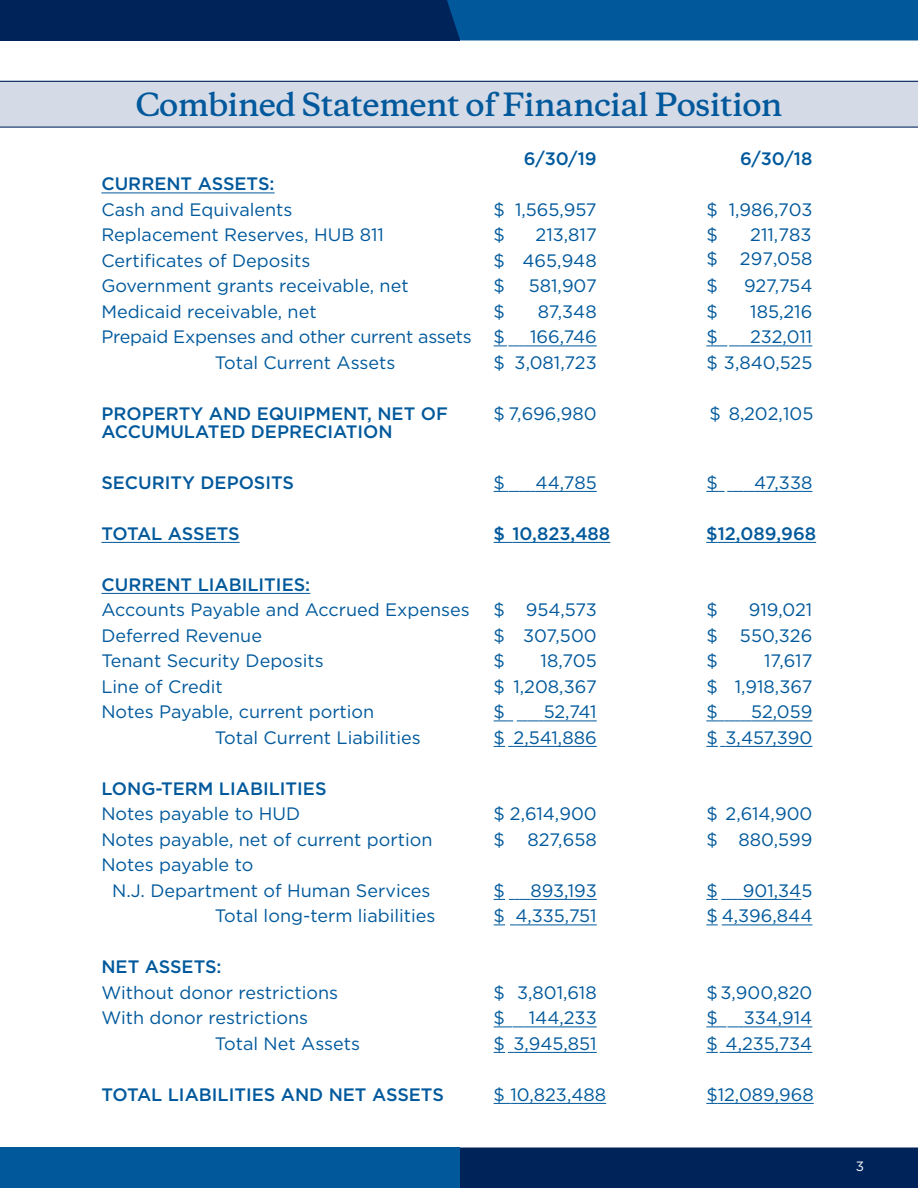
<style>
.page{position:relative;width:918px;height:1188px;background:#fff}
.page>*{position:absolute;margin:0;border:0;box-sizing:border-box;transform-origin:0 0}
.t1{font:700 30px "AQR Copernicus";letter-spacing:-.02em;color:#01599c}
.t2{font:18px/25.5px "Gotham";color:#01599c}
.t3{font:500 18px "Gotham";color:#01599c}
.t4{font:13.5px "Gotham";color:#fff}
.s1{font-family:"Minion Pro"}
</style>
<div class="page">
<div style="left:460px;top:1148px;width:458px;height:40px;background:#00245a"></div>
<div style="left:0;top:80px;width:918px;height:48px;background:#d5dae7"></div>
<hr style="left:101px;top:193px;width:174px;height:1px;background:#01599c">
<svg style="left:494px;top:346px;width:36px;height:1px"></svg>
<hr style="left:530px;top:346px;width:67px;height:1px;background:#01599c">
<svg style="left:706px;top:346px;width:44px;height:1px"></svg>
<hr style="left:750px;top:346px;width:62px;height:1px;background:#01599c">
<svg style="left:494px;top:491px;width:42px;height:1px"></svg>
<hr style="left:536px;top:491px;width:61px;height:1px;background:#01599c">
<svg style="left:706px;top:491px;width:48px;height:1px"></svg>
<hr style="left:754px;top:491px;width:58px;height:1px;background:#01599c">
<hr style="left:101px;top:542px;width:139px;height:1px;background:#01599c">
<svg style="left:494px;top:542px;width:18px;height:1px"></svg>
<hr style="left:512px;top:542px;width:98px;height:1px;background:#01599c">
<svg style="left:706px;top:542px;width:12px;height:1px"></svg>
<hr style="left:718px;top:542px;width:98px;height:1px;background:#01599c">
<hr style="left:101px;top:593px;width:209px;height:1px;background:#01599c">
<svg style="left:494px;top:721px;width:50px;height:1px"></svg>
<hr style="left:544px;top:721px;width:53px;height:1px;background:#01599c">
<svg style="left:706px;top:721px;width:45px;height:1px"></svg>
<hr style="left:751px;top:721px;width:61px;height:1px;background:#01599c">
<svg style="left:494px;top:746px;width:20px;height:1px"></svg>
<hr style="left:514px;top:746px;width:83px;height:1px;background:#01599c">
<svg style="left:706px;top:746px;width:20px;height:1px"></svg>
<hr style="left:726px;top:746px;width:86px;height:1px;background:#01599c">
<svg style="left:494px;top:899px;width:37px;height:1px"></svg>
<hr style="left:531px;top:899px;width:66px;height:1px;background:#01599c">
<svg style="left:706px;top:899px;width:37px;height:1px"></svg>
<hr style="left:743px;top:899px;width:58px;height:1px;background:#01599c">
<svg style="left:494px;top:925px;width:21px;height:1px"></svg>
<hr style="left:515px;top:925px;width:82px;height:1px;background:#01599c">
<svg style="left:706px;top:925px;width:12px;height:1px"></svg>
<hr style="left:722px;top:925px;width:90px;height:1px;background:#01599c">
<svg style="left:494px;top:1027px;width:35px;height:1px"></svg>
<hr style="left:529px;top:1027px;width:68px;height:1px;background:#01599c">
<svg style="left:706px;top:1027px;width:38px;height:1px"></svg>
<hr style="left:744px;top:1027px;width:68px;height:1px;background:#01599c">
<svg style="left:494px;top:1052px;width:19px;height:1px"></svg>
<hr style="left:513px;top:1052px;width:84px;height:1px;background:#01599c">
<svg style="left:706px;top:1052px;width:20px;height:1px"></svg>
<hr style="left:726px;top:1052px;width:86px;height:1px;background:#01599c">
<svg style="left:494px;top:1103px;width:17px;height:1px"></svg>
<hr style="left:511px;top:1103px;width:95px;height:1px;background:#01599c">
<svg style="left:706px;top:1103px;width:12px;height:1px"></svg>
<hr style="left:718px;top:1103px;width:96px;height:1px;background:#01599c">
<div style="left:0;top:0;width:460px;height:40px;background:#00245a"></div>
<div style="left:447px;top:0;width:471px;height:40px;background:#01599c"></div>
<div style="left:0;top:1148px;width:460px;height:40px;background:#01599c"></div>
<hr style="left:0;top:81px;width:918px;height:1px;background:#00245a">
<hr style="left:0;top:127px;width:918px;height:1px;background:#00245a">
<h1 class="t1" style="left:135px;top:90px;width:649px">Combined Statement of Financial Position</h1>
<p class="t3" style="left:524px;top:152px;width:74px">6/30/19</p>
<p class="t3" style="left:740px;top:152px;width:74px">6/30/18</p>
<p class="t3" style="left:101px;top:177px;width:175px">CURRENT ASSETS:</p>
<p class="t2" style="left:101px;top:198px;width:193px">Cash and Equivalents</p>
<p class="t2" style="left:494px;top:198px;width:105px">$ 1,565,957</p>
<p class="t2" style="left:101px;top:224px;width:284px">Replacement Reserves, HUB 811</p>
<p class="t2" style="left:494px;top:224px;width:13px">$</p>
<p class="t2" style="left:536px;top:224px;width:63px">213,817</p>
<p class="t2" style="left:101px;top:249px;width:210px">Certificates of Deposits</p>
<p class="t2" style="left:494px;top:249px;width:105px">$ 465,948</p>
<p class="t2" style="left:706px;top:198px;width:108px">$ 1,986,703 $</p>
<p class="t2" style="left:706px;top:224px;width:108px;line-height:23.5px;text-align:right">211,783<br>$ 297<span class="s1">,</span>058</p>
<p class="t2" style="left:101px;top:275px;width:309px">Government grants receivable, net</p>
<p class="t2" style="left:494px;top:275px;width:13px">$</p>
<p class="t2" style="left:529px;top:275px;width:69px">581,907</p>
<p class="t2" style="left:706px;top:275px;width:13px">$</p>
<p class="t2" style="left:744px;top:275px;width:70px">927,754</p>
<p class="t2" style="left:101px;top:300px;width:217px">Medicaid receivable, net</p>
<p class="t2" style="left:494px;top:300px;width:13px">$</p>
<p class="t2" style="left:538px;top:300px;width:60px">87,348</p>
<p class="t2" style="left:706px;top:300px;width:13px">$</p>
<p class="t2" style="left:750px;top:300px;width:64px">185,216</p>
<p class="t2" style="left:101px;top:326px;width:405px">Prepaid Expenses and other current assets $</p>
<p class="t2" style="left:530px;top:326px;width:68px">166,746</p>
<p class="t2" style="left:706px;top:326px;width:13px">$</p>
<p class="t2" style="left:750px;top:326px;width:64px">232,011</p>
<p class="t2" style="left:215px;top:351px;width:182px">Total Current Assets</p>
<p class="t2" style="left:494px;top:351px;width:105px">$ 3,081,723</p>
<p class="t2" style="left:706px;top:351px;width:108px">$ 3,840,525</p>
<p class="t3" style="left:101px;top:407px;width:348px">PROPERTY AND EQUIPMENT, NET OF</p>
<p class="t2" style="left:494px;top:402px;width:105px">$ 7,696,980</p>
<p class="t2" style="left:709px;top:402px;width:106px">$ 8<span class="s1">,</span>202,105</p>
<p class="t3" style="left:101px;top:425px;width:293px">ACCUMULATED DEPRECIATION</p>
<p class="t3" style="left:101px;top:476px;width:194px">SECURITY DEPOSITS</p>
<p class="t2" style="left:494px;top:471px;width:13px">$</p>
<p class="t2" style="left:536px;top:471px;width:63px">44,785</p>
<p class="t2" style="left:706px;top:471px;width:13px">$</p>
<p class="t2" style="left:754px;top:471px;width:60px">47,338</p>
<p class="t3" style="left:101px;top:527px;width:140px">TOTAL ASSETS</p>
<p class="t3" style="left:494px;top:527px;width:118px">$ 10,823,488</p>
<p class="t3" style="left:706px;top:527px;width:111px">$12,089,968</p>
<p class="t3" style="left:101px;top:578px;width:210px">CURRENT LIABILITIES:</p>
<p class="t2" style="left:101px;top:599px;width:370px">Accounts Payable and Accrued Expenses</p>
<p class="t2" style="left:494px;top:599px;width:105px">$ 954,573</p>
<p class="t2" style="left:706px;top:599px;width:13px">$</p>
<p class="t2" style="left:749px;top:599px;width:65px">919,021</p>
<p class="t2" style="left:101px;top:624px;width:162px">Deferred Revenue</p>
<p class="t2" style="left:494px;top:624px;width:105px">$ 307,500</p>
<p class="t2" style="left:706px;top:624px;width:108px">$ 550,326</p>
<p class="t2" style="left:101px;top:650px;width:224px">Tenant Security Deposits</p>
<p class="t2" style="left:494px;top:650px;width:13px">$</p>
<p class="t2" style="left:541px;top:650px;width:58px">18,705</p>
<p class="t2" style="left:706px;top:650px;width:13px">$</p>
<p class="t2" style="left:764px;top:650px;width:50px">17,617</p>
<p class="t2" style="left:101px;top:675px;width:123px">Line of Credit</p>
<p class="t2" style="left:494px;top:675px;width:105px">$ 1,208,367</p>
<p class="t2" style="left:706px;top:675px;width:108px">$ 1,918,367</p>
<p class="t2" style="left:101px;top:701px;width:274px">Notes Payable, current portion</p>
<p class="t2" style="left:494px;top:701px;width:13px">$</p>
<p class="t2" style="left:544px;top:701px;width:55px">52,741</p>
<p class="t2" style="left:706px;top:701px;width:13px">$</p>
<p class="t2" style="left:751px;top:701px;width:63px">52,059</p>
<p class="t2" style="left:215px;top:726px;width:207px">Total Current Liabilities</p>
<p class="t2" style="left:494px;top:726px;width:105px">$ 2,541,886</p>
<p class="t2" style="left:706px;top:726px;width:108px">$ 3,457,390</p>
<p class="t3" style="left:101px;top:782px;width:227px">LONG-TERM LIABILITIES</p>
<p class="t2" style="left:101px;top:803px;width:200px">Notes payable to HUD</p>
<p class="t2" style="left:494px;top:803px;width:105px">$ 2,614,900</p>
<p class="t2" style="left:706px;top:803px;width:108px">$ 2,614,900</p>
<p class="t2" style="left:101px;top:828px;width:333px">Notes payable, net of current portion</p>
<p class="t2" style="left:494px;top:828px;width:105px">$ 827,658</p>
<p class="t2" style="left:706px;top:828px;width:108px">$ 880,599</p>
<p class="t2" style="left:112px;top:854px;width:320px;text-indent:-11px">Notes payable to<br>N.J. Department of Human Services</p>
<p class="t2" style="left:494px;top:879px;width:13px">$</p>
<p class="t2" style="left:531px;top:879px;width:68px">893,193</p>
<p class="t2" style="left:706px;top:879px;width:13px">$</p>
<p class="t2" style="left:743px;top:879px;width:71px">901,345</p>
<p class="t2" style="left:215px;top:905px;width:222px">Total long-term liabilities</p>
<p class="t2" style="left:494px;top:905px;width:105px">$ 4,335,751</p>
<p class="t2" style="left:706px;top:905px;width:108px">$ 4,396,844</p>
<p class="t3" style="left:101px;top:960px;width:122px">NET ASSETS:</p>
<p class="t2" style="left:101px;top:981px;width:238px">Without donor restrictions</p>
<p class="t2" style="left:494px;top:981px;width:105px">$ 3,801,618</p>
<p class="t2" style="left:706px;top:981px;width:108px">$3,900,820</p>
<p class="t2" style="left:101px;top:1007px;width:208px">With donor restrictions</p>
<p class="t2" style="left:494px;top:1007px;width:13px">$</p>
<p class="t2" style="left:529px;top:1007px;width:69px">144,233</p>
<p class="t2" style="left:706px;top:1007px;width:13px">$</p>
<p class="t2" style="left:744px;top:1007px;width:70px">334,914</p>
<p class="t2" style="left:215px;top:1032px;width:147px">Total Net Assets</p>
<p class="t2" style="left:494px;top:1032px;width:105px">$ 3,945,851</p>
<p class="t2" style="left:706px;top:1032px;width:108px">$ 4,235,734</p>
<p class="t3" style="left:101px;top:1088px;width:344px">TOTAL LIABILITIES AND NET ASSETS</p>
<p class="t2" style="left:494px;top:1083px;width:114px">$ 10,823,488</p>
<p class="t2" style="left:706px;top:1083px;width:109px">$12,089,968</p>
<p class="t4" style="left:856px;top:1161px;width:10px">3</p>
</div>
